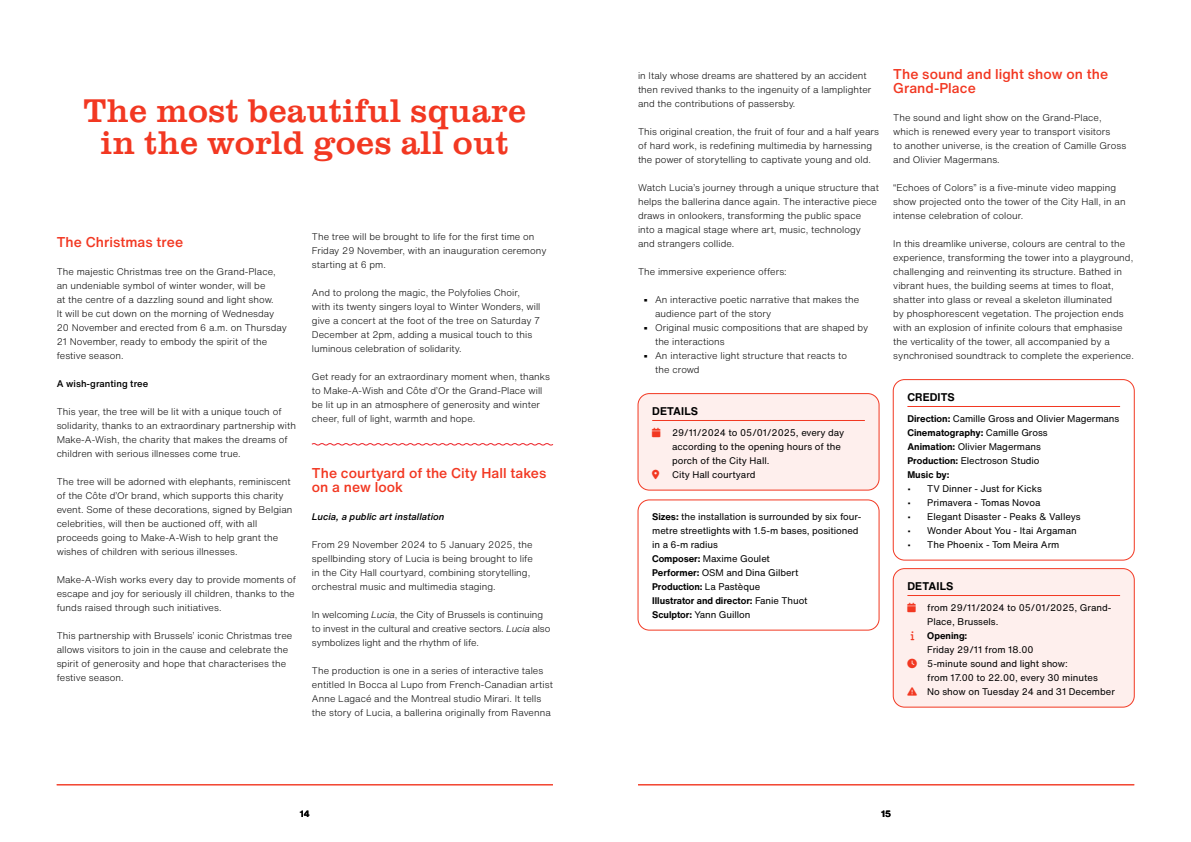
<style>
.page{position:relative;width:1191px;height:842px;background:#fff}
.page>*{position:absolute;margin:0;border:0;box-sizing:border-box;transform-origin:0 0}
.t1{font:34px/32px "Clarendon URW";letter-spacing:.01em;color:#f23822;text-align:center}
.t2{font:500 14px/14px "Helvetica Now Text";letter-spacing:.005em;color:#f23822}
.t3{font:700 11px "Helvetica Now Text";letter-spacing:.01em;color:#000}
.t4{font:300 9.5px/14px "Helvetica Now Text";letter-spacing:.005em;color:#000}
.t5{font:9.5px/14px "Helvetica Now Text";color:#000}
.t6{font:italic 500 9.5px "Helvetica Now Text";letter-spacing:.005em;color:#000}
.t7{font:500 9.5px "Helvetica Now Text";letter-spacing:.005em;color:#000}
.t8{font:700 9.5px "Helvetica Now Text";color:#000}
.t9{font:700 9px "Helvetica Now Text";color:#000}
.s1{font-style:italic}
.s2{font-weight:700}
</style>
<div class="page">
<div style="left:638px;top:394px;width:241px;height:96px;background:#feefed;border-radius:11px"></div>
<div style="left:638px;top:393px;width:241px;height:97px;border:1px solid #f23822;border-radius:11px"></div>
<hr style="left:652px;top:420px;width:213px;height:1px;background:#f23822">
<div style="left:638px;top:500px;width:241px;height:130px;border:1px solid #f23822;border-radius:11px"></div>
<div style="left:893px;top:379px;width:241px;height:181px;border:1px solid #f23822;border-radius:11px"></div>
<hr style="left:907px;top:406px;width:213px;height:1px;background:#f23822">
<div style="left:893px;top:569px;width:241px;height:138px;background:#feefed;border-radius:11px"></div>
<div style="left:893px;top:568px;width:241px;height:139px;border:1px solid #f23822;border-radius:11px"></div>
<hr style="left:907px;top:595px;width:213px;height:1px;background:#f23822">
<svg style="left:311px;top:443px;width:243px;height:3px"></svg>
<hr style="left:638px;top:784px;width:496px;height:1px;background:#f23822">
<hr style="left:57px;top:784px;width:496px;height:1px;background:#f23822">
<h1 class="t1" style="left:83px;top:93px;width:444px">The most beautiful square in the world goes all out</h1>
<h2 class="t2" style="left:57px;top:234px;width:128px">The Christmas tree</h2>
<p class="t4" style="left:57px;top:264px;width:232px">The majestic Christmas tree on the Grand-Place, an undeniable symbol of winter wonder, will be<br>at the centre of a dazzling sound and light show.<br>It will be cut down on the morning of Wednesday 20 November and erected from 6 a.m. on Thursday 21 November, ready to embody the spirit of the festive season.</p>
<p class="t7" style="left:57px;top:376px;width:93px">A wish-granting tree</p>
<p class="t4" style="left:57px;top:404px;width:241px">This year, the tree will be lit with a unique touch of solidarity, thanks to an extraordinary partnership with Make-A-Wish, the charity that makes the dreams of children with serious illnesses come true.</p>
<p class="t4" style="left:57px;top:474px;width:237px">The tree will be adorned with elephants, reminiscent of the Côte d’Or brand, which supports this charity event. Some of these decorations, signed by Belgian celebrities, will then be auctioned off, with all proceeds going to Make-A-Wish to help grant the wishes of children with serious illnesses.</p>
<p class="t4" style="left:57px;top:572px;width:241px">Make-A-Wish works every day to provide moments of escape and joy for seriously ill children, thanks to the funds raised through such initiatives.</p>
<p class="t4" style="left:57px;top:628px;width:237px">This partnership with Brussels’ iconic Christmas tree allows visitors to join in the cause and celebrate the spirit of generosity and hope that characterises the festive season.</p>
<p class="t4" style="left:312px;top:229px;width:236px">The tree will be brought to life for the first time on<br>Friday 29 November, with an inauguration ceremony starting at 6 pm.</p>
<p class="t4" style="left:312px;top:285px;width:230px">And to prolong the magic, the Polyfolies Choir, with its twenty singers loyal to Winter Wonders, will give a concert at the foot of the tree on Saturday 7<br>December at 2pm, adding a musical touch to this luminous celebration of solidarity.</p>
<p class="t4" style="left:312px;top:369px;width:240px">Get ready for an extraordinary moment when, thanks to Make-A-Wish and Côte d’Or the Grand-Place will be lit up in an atmosphere of generosity and winter cheer, full of light, warmth and hope.</p>
<h2 class="t2" style="left:312px;top:465px;width:236px">The courtyard of the City Hall takes on a new look</h2>
<p class="t6" style="left:312px;top:509px;width:134px">Lucia, a public art installation</p>
<p class="t4" style="left:312px;top:537px;width:222px">From 29 November 2024 to 5 January 2025, the spellbinding story of Lucia is being brought to life in the City Hall courtyard, combining storytelling, orchestral music and multimedia staging.</p>
<p class="t4" style="left:312px;top:607px;width:240px">In welcoming <span class="s1">Lucia</span>, the City of Brussels is continuing to invest in the cultural and creative sectors. <span class="s1">Lucia</span> also symbolizes light and the rhythm of life.</p>
<p class="t4" style="left:312px;top:663px;width:242px">The production is one in a series of interactive tales entitled In Bocca al Lupo from French-Canadian artist Anne Lagacé and the Montreal studio Mirari. It tells the story of Lucia, a ballerina originally from Ravenna</p>
<p class="t4" style="left:638px;top:68px;width:235px">in Italy whose dreams are shattered by an accident then revived thanks to the ingenuity of a lamplighter and the contributions of passersby.</p>
<p class="t4" style="left:638px;top:124px;width:242px">This original creation, the fruit of four and a half years of hard work, is redefining multimedia by harnessing the power of storytelling to captivate young and old.</p>
<p class="t4" style="left:638px;top:180px;width:242px">Watch Lucia’s journey through a unique structure that helps the ballerina dance again. The interactive piece draws in onlookers, transforming the public space into a magical stage where art, music, technology and strangers collide.</p>
<p class="t4" style="left:638px;top:264px;width:150px">The immersive experience offers:</p>
<p class="t4" style="left:655px;top:292px;width:206px;text-indent:-11px"><span class="s2">•</span> An interactive poetic narrative that makes the audience part of the story</p>
<p class="t4" style="left:655px;top:320px;width:215px;text-indent:-11px"><span class="s2">•</span> Original music compositions that are shaped by the interactions</p>
<p class="t4" style="left:655px;top:348px;width:193px;text-indent:-11px"><span class="s2">•</span> An interactive light structure that reacts to the crowd</p>
<p class="t3" style="left:652px;top:402px;width:47px">DETAILS</p>
<p class="t5" style="left:672px;top:425px;width:174px">29/11/2024 to 05/01/2025, every day according to the opening hours of the porch of the City Hall.<br>City Hall courtyard</p>
<p class="t5" style="left:652px;top:509px;width:211px"><span class="s2">Sizes:</span> the installation is surrounded by six four&shy;metre streetlights with 1.5-m bases, positioned in a 6-m radius<br><span class="s2">Composer:</span> Maxime Goulet<br><span class="s2">Performer:</span> OSM and Dina Gilbert<br><span class="s2">Production:</span> La Pastèque<br><span class="s2">Illustrator and director:</span> Fanie Thuot<br><span class="s2">Sculptor:</span> Yann Guillon</p>
<h2 class="t2" style="left:893px;top:66px;width:216px">The sound and light show on the<br>Grand-Place</h2>
<p class="t4" style="left:893px;top:110px;width:235px">The sound and light show on the Grand-Place, which is renewed every year to transport visitors<br>to another universe, is the creation of Camille Gross and Olivier Magermans.</p>
<p class="t4" style="left:893px;top:180px;width:234px">“Echoes of Colors” is a five-minute video mapping show projected onto the tower of the City Hall, in an intense celebration of colour.</p>
<p class="t4" style="left:893px;top:236px;width:242px">In this dreamlike universe, colours are central to the experience, transforming the tower into a playground, challenging and reinventing its structure. Bathed in vibrant hues, the building seems at times to float, shatter into glass or reveal a skeleton illuminated<br>by phosphorescent vegetation. The projection ends with an explosion of infinite colours that emphasise the verticality of the tower, all accompanied by a synchronised soundtrack to complete the experience.</p>
<p class="t3" style="left:907px;top:388px;width:49px">CREDITS</p>
<p class="t5" style="left:907px;top:411px;width:213px"><span class="s2">Direction:</span> Camille Gross and Olivier Magermans<br><span class="s2">Cinematography:</span> Camille Gross<br><span class="s2">Animation:</span> Olivier Magermans<br><span class="s2">Production:</span> Electroson Studio<br><span class="s2">Music by:</span></p>
<p class="t5" style="left:907px;top:481px;width:136px">• TV Dinner - Just for Kicks</p>
<p class="t5" style="left:907px;top:495px;width:135px">• Primavera - Tomas Novoa</p>
<p class="t5" style="left:907px;top:509px;width:175px">• Elegant Disaster - Peaks &amp; Valleys</p>
<p class="t5" style="left:907px;top:523px;width:171px">• Wonder About You - Itai Argaman</p>
<p class="t5" style="left:907px;top:537px;width:154px">• The Phoenix - Tom Meira Arm</p>
<p class="t3" style="left:907px;top:577px;width:47px">DETAILS</p>
<p class="t5" style="left:927px;top:600px;width:186px">from 29/11/2024 to 05/01/2025, Grand-<br>Place, Brussels.</p>
<p class="t8" style="left:927px;top:628px;width:42px">Opening:</p>
<p class="t5" style="left:927px;top:642px;width:189px">Friday 29/11 from 18.00<br>5-minute sound and light show:<br>from 17.00 to 22.00, every 30 minutes<br>No show on Tuesday 24 and 31 December</p>
<p class="t9" style="left:300px;top:807px;width:12px">14</p>
<p class="t9" style="left:881px;top:807px;width:12px">15</p>
</div>
